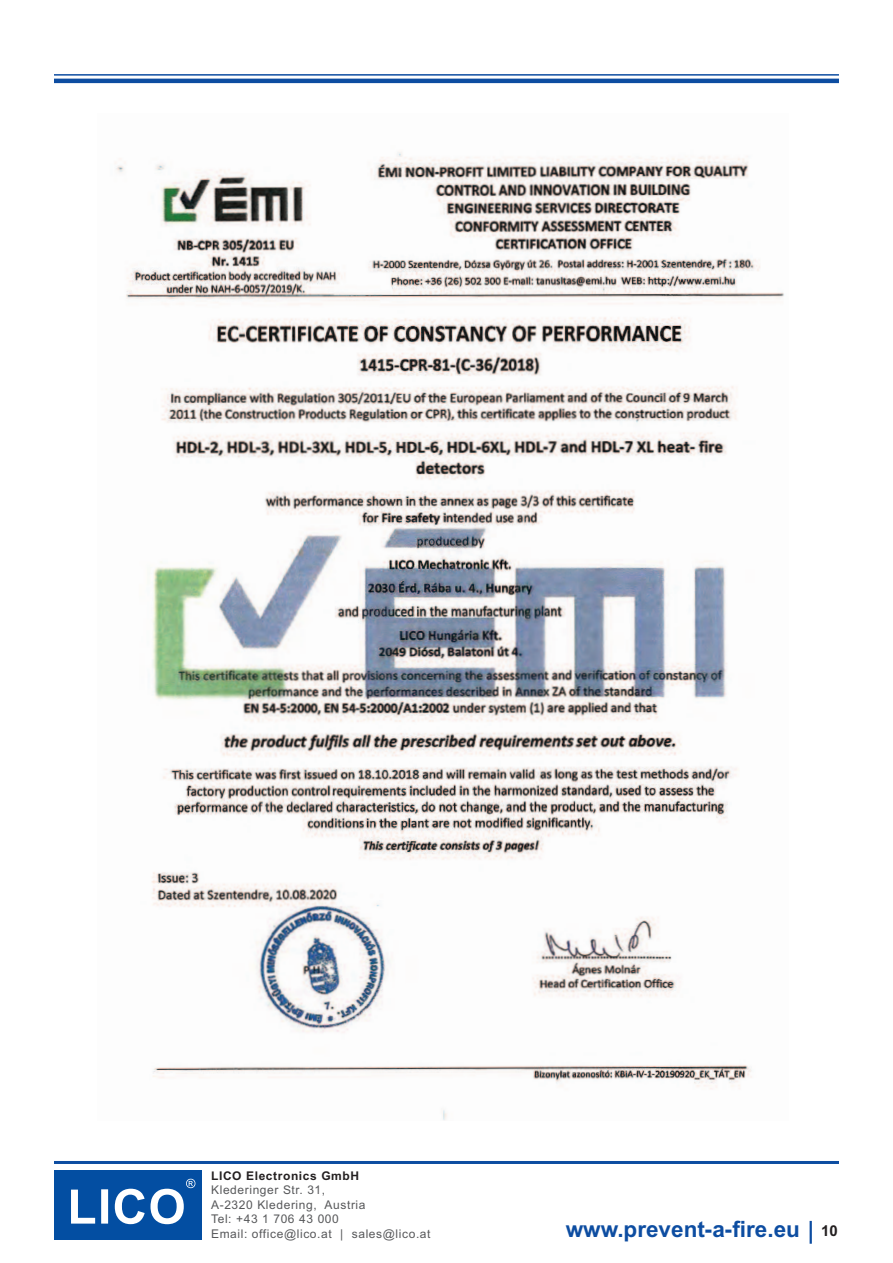
<style>
.page{position:relative;width:893px;height:1263px;background:#fff}
.page>*{position:absolute;margin:0;border:0;box-sizing:border-box;transform-origin:0 0}
.t1{font:700 22.5px "Arial";color:#0d4da1}
.t2{font:12px/14.4px "Arial";letter-spacing:.05em;color:#57585a}
.t3{font:700 12px "Arial";letter-spacing:.05em;color:#231f20}
.s1{font-size:15px;color:#231f20}
</style>
<div class="page">
<hr style="left:54px;top:1161px;width:785px;height:3px;background:#0d4da1">
<hr style="left:810px;top:1221px;width:2px;height:23px;background:#0d4da1">
<div style="left:54px;top:1170px;width:148px;height:70px;background:#034ea2"></div>
<svg style="left:71px;top:1179px;width:124px;height:45px"></svg>
<hr style="left:54px;top:74px;width:785px;height:2px;background:#0d4da1">
<hr style="left:54px;top:79px;width:785px;height:4px;background:#0d4da1">
<img style="left:115px;top:152px;width:670px;height:968px">
<p class="t3" style="left:211px;top:1169px;width:150px">LICO Electronics GmbH</p>
<p class="t2" style="left:211px;top:1183px;width:221px">Klederinger Str. 31,<br>A-2320 Kledering, Austria<br>Tel: +43 1 706 43 000<br>Email: office@lico.at | sales@lico.at</p>
<h1 class="t1" style="left:566px;top:1216px;width:273px">www.prevent-a-fire.eu <span class="s1">10</span></h1>
</div>
